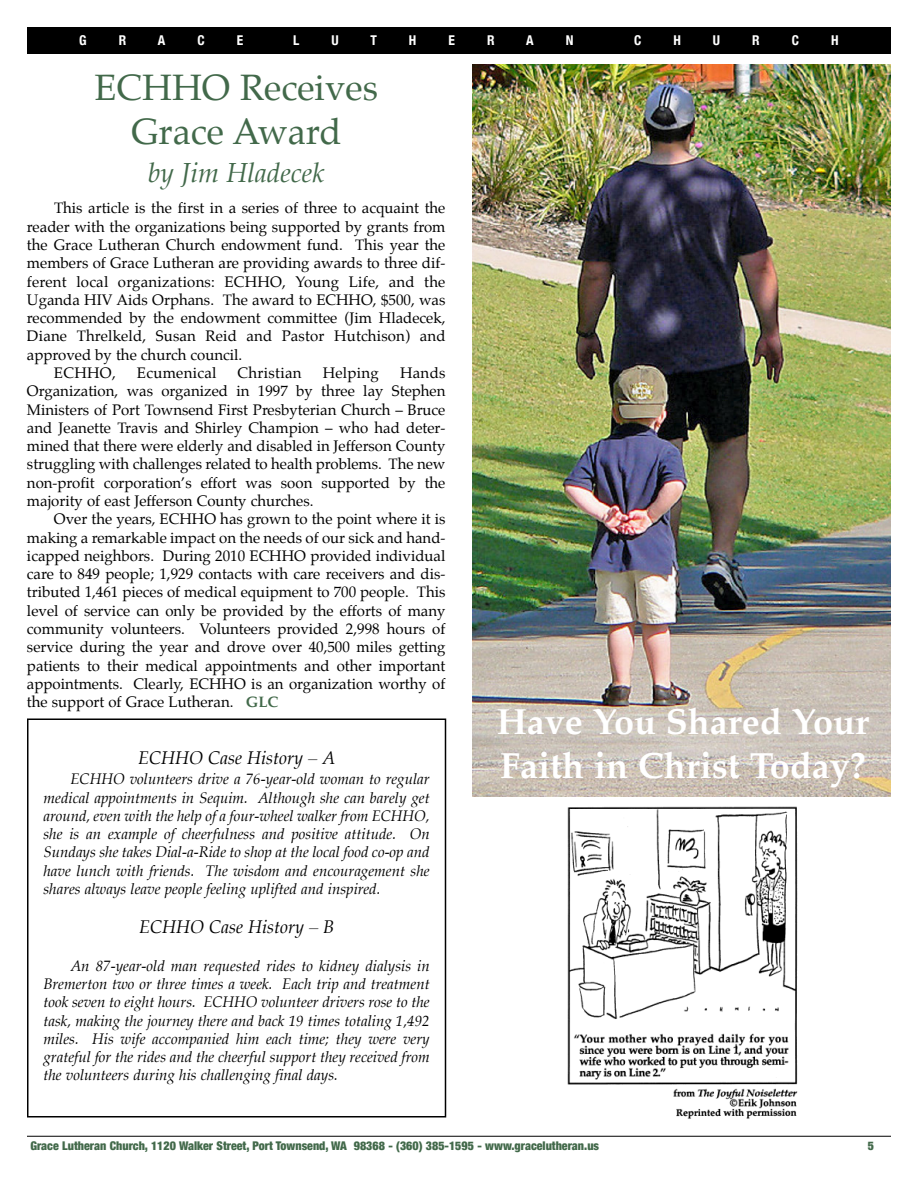
<style>
.page{position:relative;width:918px;height:1188px;background:#fff}
.page>*{position:absolute;margin:0;border:0;box-sizing:border-box;transform-origin:0 0}
.t1{font:700 36px/44px "Palatino";color:#fff}
.t2{font:36px/44px "Palatino";color:#42694a;text-align:center}
.t3{font:italic 27px "Palatino";color:#42694a}
.t4{font:italic 18px "Palatino";color:#000}
.t5{font:15px/18.3px "Palatino";color:#000;text-align:justify}
.t6{font:italic 15px/18.3px "Palatino";color:#000;text-align:justify}
.t7{font:15px "Palatino";letter-spacing:.02em;color:#000}
.t8{font:700 condensed 13.5px "Helvetica Neue";color:#fff}
.t9{font:900 condensed 12px "Helvetica Neue";color:#42694a}
.s1{font-weight:700;color:#42694a}
</style>
<div class="page">
<div style="left:27px;top:27px;width:864px;height:26px;background:#000"></div>
<hr style="left:27px;top:1136px;width:864px;height:1px;background:#000">
<div style="left:27px;top:718px;width:419px;height:400px;border:2px solid #000"></div>
<img style="left:472px;top:64px;width:419px;height:732px">
<img style="left:567px;top:806px;width:231px;height:313px">
<p class="t8" style="left:79px;top:32px;width:9px">G</p>
<p class="t8" style="left:119px;top:32px;width:9px">R</p>
<p class="t8" style="left:158px;top:32px;width:9px">A</p>
<p class="t8" style="left:198px;top:32px;width:9px">C</p>
<p class="t8" style="left:237px;top:32px;width:8px">E</p>
<p class="t8" style="left:293px;top:32px;width:8px">L</p>
<p class="t8" style="left:332px;top:32px;width:9px">U</p>
<p class="t8" style="left:370px;top:32px;width:8px">T</p>
<p class="t8" style="left:409px;top:32px;width:9px">H</p>
<p class="t8" style="left:449px;top:32px;width:8px">E</p>
<p class="t8" style="left:487px;top:32px;width:9px">R</p>
<p class="t8" style="left:526px;top:32px;width:9px">A</p>
<p class="t8" style="left:566px;top:32px;width:9px">N</p>
<p class="t8" style="left:634px;top:32px;width:9px">C</p>
<p class="t8" style="left:673px;top:32px;width:9px">H</p>
<p class="t8" style="left:713px;top:32px;width:9px">U</p>
<p class="t8" style="left:752px;top:32px;width:9px">R</p>
<p class="t8" style="left:792px;top:32px;width:9px">C</p>
<p class="t8" style="left:831px;top:32px;width:9px">H</p>
<h1 class="t2" style="left:95px;top:69px;width:285px">ECHHO Receives<br>Grace Award</h1>
<h2 class="t3" style="left:148px;top:159px;width:178px">by Jim Hladecek</h2>
<p class="t5" style="left:54px;top:200px;width:393px">This article is the first in a series of three to acquaint the</p>
<p class="t5" style="left:27px;top:219px;width:420px">reader with the organizations being supported by grants from</p>
<p class="t5" style="left:27px;top:237px;width:420px">the Grace Lutheran Church endowment fund. This year the</p>
<p class="t5" style="left:27px;top:255px;width:420px">members of Grace Lutheran are providing awards to three dif-</p>
<p class="t5" style="left:27px;top:273px;width:420px">ferent local organizations: ECHHO, Young Life, and the</p>
<p class="t5" style="left:27px;top:292px;width:420px">Uganda HIV Aids Orphans. The award to ECHHO, $500, was</p>
<p class="t5" style="left:27px;top:310px;width:420px">recommended by the endowment committee (Jim Hladecek,</p>
<p class="t5" style="left:27px;top:328px;width:420px">Diane Threlkeld, Susan Reid and Pastor Hutchison) and</p>
<p class="t5" style="left:27px;top:347px;width:217px">approved by the church council.</p>
<p class="t5" style="left:54px;top:365px;width:63px">ECHHO,</p>
<p class="t7" style="left:137px;top:366px;width:81px">Ecumenical</p>
<p class="t7" style="left:238px;top:366px;width:65px">Christian</p>
<p class="t7" style="left:323px;top:366px;width:58px">Helping</p>
<p class="t5" style="left:27px;top:365px;width:420px;text-indent:373px">Hands Organization, was organized in 1997 by three lay Stephen Ministers of Port Townsend First Presbyterian Church – Bruce and Jeanette Travis and Shirley Champion – who had deter&shy;mined that there were elderly and disabled in Jefferson County struggling with challenges related to health problems. The new non-profit corporation’s effort was soon supported by the majority of east Jefferson County churches.</p>
<p class="t5" style="left:27px;top:511px;width:420px;text-indent:27px">Over the years, ECHHO has grown to the point where it is making a remarkable impact on the needs of our sick and hand&shy;icapped neighbors. During 2010 ECHHO provided individual care to 849 people; 1,929 contacts with care receivers and dis&shy;tributed 1,461 pieces of medical equipment to 700 people. This level of service can only be provided by the efforts of many community volunteers. Volunteers provided 2,998 hours of service during the year and drove over 40,500 miles getting patients to their medical appointments and other important appointments. Clearly, ECHHO is an organization worthy of the support of Grace Lutheran. <span class="s1">GLC</span></p>
<p class="t4" style="left:138px;top:750px;width:198px">ECHHO Case History – A</p>
<p class="t6" style="left:43px;top:771px;width:388px;text-indent:27px">ECHHO volunteers drive a 76-year-old woman to regular medical appointments in Sequim. Although she can barely get around, even with the help of a four-wheel walker from ECHHO, she is an example of cheerfulness and positive attitude. On Sundays she takes Dial-a-Ride to shop at the local food co-op and have lunch with friends. The wisdom and encouragement she shares always leave people feeling uplifted and inspired.</p>
<p class="t4" style="left:139px;top:918px;width:196px">ECHHO Case History – B</p>
<p class="t6" style="left:43px;top:958px;width:388px;text-indent:27px">An 87-year-old man requested rides to kidney dialysis in Bremerton two or three times a week. Each trip and treatment took seven to eight hours. ECHHO volunteer drivers rose to the task, making the journey there and back 19 times totaling 1,492 miles. His wife accompanied him each time; they were very grateful for the rides and the cheerful support they received from the volunteers during his challenging final days.</p>
<h1 class="t1" style="left:497px;top:702px;width:374px">Have You Shared Your<br>Faith in Christ Today?</h1>
<p class="t9" style="left:30px;top:1138px;width:570px">Grace Lutheran Church, 1120 Walker Street, Port Townsend, WA 98368 - (360) 385-1595 - www.gracelutheran.us</p>
<p class="t9" style="left:868px;top:1138px;width:8px">5</p>
</div>
